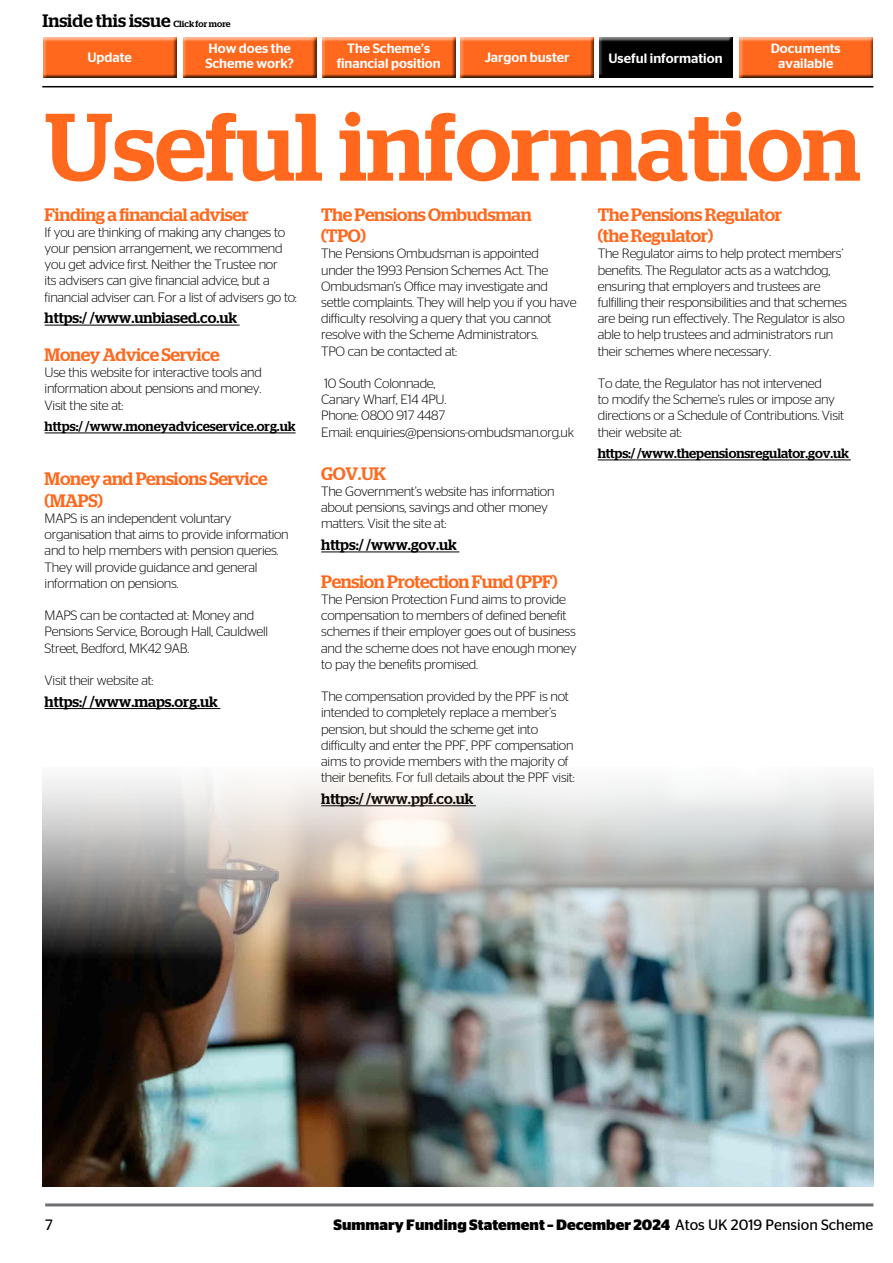
<style>
.page{position:relative;width:893px;height:1263px;background:#fff}
.page>*{position:absolute;margin:0;border:0;box-sizing:border-box;transform-origin:0 0}
.Body_Subtitle{font:500 95.7px "Stag";color:#ff681d}
.Body_Subtitle-2{font:500 18px/21.6px "Stag";letter-spacing:-.02em;color:#ff681d}
.t1{font:500 18px "Stag";color:#000}
.Body_Subtitle-3{font:500 15px "Stag";color:#000}
.Cover_Document_Name{font:700 15px "Stag Sans";color:#000}
.t2{font:15px "Stag Sans";color:#000}
.t3{font:300 13.5px/16.2px "Stag Sans";letter-spacing:-.02em;color:#000}
.Body_Text{font:500 13.5px/15px "Stag Sans";color:#fff;text-align:center}
.Body_Subtitle-4{font:500 13.5px "Stag";letter-spacing:-.01em;color:#000}
.s1{font-size:9px}
.s2{font-weight:400}
</style>
<div class="page">
<hr style="left:45px;top:1203px;width:828px;height:3px;background:#6d6e71">
<hr style="left:42px;top:86px;width:831px;height:1px;background:#000">
<div style="left:180px;top:35px;width:141px;height:44px;background:#000;opacity:.75"></div>
<div style="left:40px;top:35px;width:141px;height:44px;background:#000;opacity:.75"></div>
<div style="left:317px;top:33px;width:142px;height:46px;background:#fff"></div>
<div style="left:319px;top:35px;width:141px;height:44px;background:#000;opacity:.75"></div>
<div style="left:455px;top:33px;width:142px;height:46px;background:#fff"></div>
<div style="left:457px;top:35px;width:142px;height:44px;background:#000;opacity:.75"></div>
<div style="left:594px;top:33px;width:142px;height:46px;background:#fff"></div>
<div style="left:596px;top:35px;width:141px;height:44px;background:#000;opacity:.75"></div>
<div style="left:735px;top:33px;width:142px;height:46px;background:#fff"></div>
<div style="left:736px;top:35px;width:142px;height:44px;background:#000;opacity:.75"></div>
<hr style="left:45px;top:325px;width:195px;height:1px;background:#000">
<hr style="left:45px;top:433px;width:251px;height:1px;background:#000">
<hr style="left:45px;top:708px;width:175px;height:1px;background:#000">
<hr style="left:321px;top:552px;width:138px;height:1px;background:#000">
<hr style="left:598px;top:460px;width:253px;height:1px;background:#000">
<img style="left:43px;top:778px;width:830px;height:409px">
<p class="t1" style="left:43px;top:10px;width:190px">Inside this issue <span class="s1">Click for more</span></p>
<p class="Body_Text" style="left:208px;top:41px;width:84px">How does the</p>
<p class="Body_Text" style="left:205px;top:56px;width:90px">Scheme work?</p>
<p class="Body_Text" style="left:87px;top:50px;width:46px">Update</p>
<p class="Body_Text" style="left:337px;top:41px;width:106px">The Scheme’s financial position</p>
<p class="Body_Text" style="left:485px;top:50px;width:86px">Jargon buster</p>
<p class="Body_Text" style="left:771px;top:41px;width:72px">Documents available</p>
<p class="Body_Text" style="left:608px;top:51px;width:116px">Useful information</p>
<p class="Body_Subtitle" style="left:45px;top:91px;width:818px">Useful information</p>
<p class="Body_Subtitle-2" style="left:45px;top:203px;width:206px">Finding a financial adviser</p>
<p class="t3" style="left:45px;top:224px;width:254px">If you are thinking of making any changes to your pension arrangement, we recommend you get advice first. Neither the Trustee nor<br>its advisers can give financial advice, but a financial adviser can. For a list of advisers go to:</p>
<p class="Body_Subtitle-3" style="left:45px;top:309px;width:194px">https:/ /www.unbiased.co.uk</p>
<p class="Body_Subtitle-2" style="left:45px;top:344px;width:176px">Money Advice Service</p>
<p class="t3" style="left:45px;top:364px;width:219px">Use this website for interactive tools and information about pensions and money.</p>
<p class="t3" style="left:45px;top:396px;width:80px">Visit the site at:</p>
<p class="Body_Subtitle-4" style="left:45px;top:418px;width:252px">https:/ /www.moneyadviceservice.org.uk</p>
<p class="Body_Subtitle-2" style="left:45px;top:468px;width:224px">Money and Pensions Service (MAPS)</p>
<p class="t3" style="left:45px;top:510px;width:246px">MAPS is an independent voluntary organisation that aims to provide information and to help members with pension queries.<br>They will provide guidance and general information on pensions.</p>
<p class="t3" style="left:45px;top:607px;width:225px">MAPS can be contacted at: Money and<br>Pensions Service, Borough Hall, Cauldwell<br>Street, Bedford, MK42 9AB.</p>
<p class="t3" style="left:45px;top:672px;width:110px">Visit their website at:</p>
<p class="Body_Subtitle-3" style="left:45px;top:692px;width:175px">https:/ /www.maps.org.uk</p>
<p class="Body_Subtitle-2" style="left:321px;top:203px;width:212px">The Pensions Ombudsman (TPO)</p>
<p class="t3" style="left:321px;top:245px;width:257px">The Pensions Ombudsman is appointed<br>under the 1993 Pension Schemes Act. The Ombudsman’s Office may investigate and settle complaints. They will help you if you have difficulty resolving a query that you cannot resolve with the Scheme Administrators.</p>
<p class="t3" style="left:321px;top:342px;width:137px">TPO can be contacted at:</p>
<p class="t3" style="left:324px;top:375px;width:113px">10 South Colonnade,</p>
<p class="t3" style="left:321px;top:391px;width:127px">Canary Wharf, E14 4PU.</p>
<p class="t3" style="left:321px;top:407px;width:125px">Phone: 0800 917 4487</p>
<p class="t3" style="left:321px;top:423px;width:254px">Email: enquiries@pensions-ombudsman.org.uk</p>
<p class="Body_Subtitle-2" style="left:321px;top:462px;width:66px">GOV.UK</p>
<p class="t3" style="left:321px;top:483px;width:235px">The Government’s website has information about pensions, savings and other money matters. Visit the site at:</p>
<p class="Body_Subtitle-3" style="left:321px;top:536px;width:137px">https:/ /www.gov.uk</p>
<p class="Body_Subtitle-2" style="left:321px;top:570px;width:238px">Pension Protection Fund (PPF)</p>
<p class="t3" style="left:321px;top:591px;width:257px">The Pension Protection Fund aims to provide compensation to members of defined benefit schemes if their employer goes out of business and the scheme does not have enough money to pay the benefits promised.</p>
<p class="t3" style="left:321px;top:688px;width:255px">The compensation provided by the PPF is not intended to completely replace a member’s pension, but should the scheme get into difficulty and enter the PPF, PPF compensation aims to provide members with the majority of their benefits. For full details about the PPF visit:</p>
<p class="Body_Subtitle-3" style="left:321px;top:790px;width:154px">https:/ /www.ppf.co.uk</p>
<p class="Body_Subtitle-2" style="left:598px;top:203px;width:186px">The Pensions Regulator (the Regulator)</p>
<p class="t3" style="left:598px;top:245px;width:251px">The Regulator aims to help protect members’ benefits. The Regulator acts as a watchdog, ensuring that employers and trustees are fulfilling their responsibilities and that schemes are being run effectively. The Regulator is also able to help trustees and administrators run their schemes where necessary.</p>
<p class="t3" style="left:598px;top:375px;width:248px">To date, the Regulator has not intervened<br>to modify the Scheme’s rules or impose any directions or a Schedule of Contributions. Visit their website at:</p>
<p class="Body_Subtitle-4" style="left:598px;top:445px;width:252px">https:/ /www.thepensionsregulator.gov.uk</p>
<p class="t2" style="left:45px;top:1216px;width:9px">7</p>
<p class="Cover_Document_Name" style="left:333px;top:1216px;width:542px">Summary Funding Statement – December 2024 <span class="s2">Atos UK 2019 Pension Scheme</span></p>
</div>
